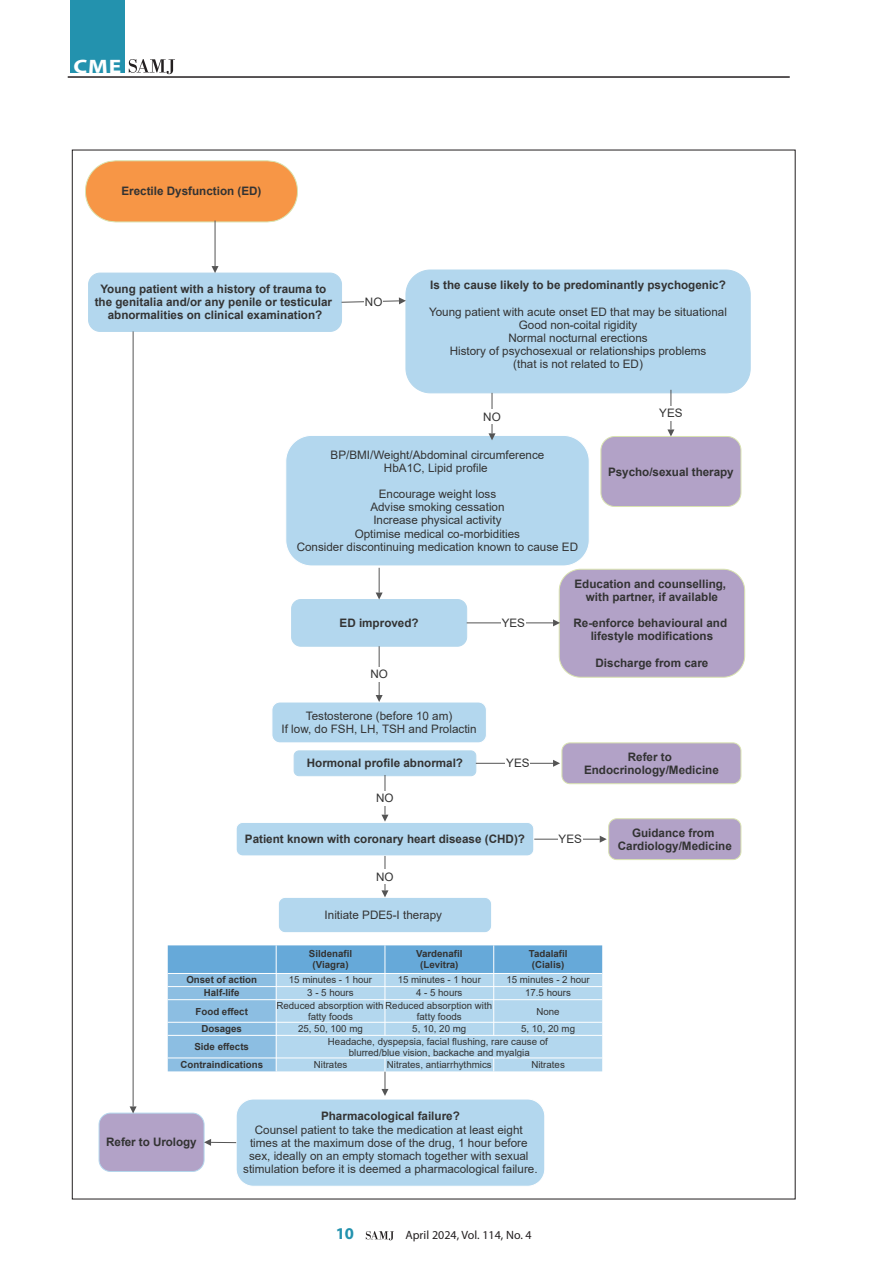
<style>
.page{position:relative;width:893px;height:1263px;background:#fff}
.page>*{position:absolute;margin:0;border:0;box-sizing:border-box;transform-origin:0 0}
.t1{font:700 19.5px "Myriad Pro";color:#fff;scale:1.2 1}
.t2{font:700 16.5px "Myriad Pro";color:#2392ae}
.t3{font:12px "Myriad Pro";color:#231f20}
.t4{font:11.7px/13.2px "Arial";color:#333;text-align:center}
.t5{font:700 11.7px/13.2px "Arial";color:#333;text-align:center}
.t6{font:9.75px/10.9px "Arial";color:#333}
.t7{font:700 9.75px/10.9px "Arial";color:#333;text-align:center}
.s1{font-weight:700}
</style>
<div class="page">
<svg style="left:366px;top:1231px;width:28px;height:9px"></svg>
<hr style="left:68px;top:76px;width:722px;height:2px;background:#231f20">
<svg style="left:129px;top:59px;width:46px;height:15px"></svg>
<div style="left:70px;top:0;width:54px;height:73px;background:#2392ae"></div>
<hr style="left:534px;top:839px;width:66px;height:1px;background:#545454">
<div style="left:558px;top:832px;width:25px;height:14px;background:#fff"></div>
<div style="left:293px;top:750px;width:183px;height:26px;background:#b3d7ee"></div>
<svg style="left:85px;top:160px;width:213px;height:63px;background:#f6a057"></svg>
<hr style="left:215px;top:221px;width:1px;height:45px;background:#545454">
<svg style="left:88px;top:266px;width:663px;height:128px"></svg>
<div style="left:364px;top:294px;width:19px;height:15px;background:#fff"></div>
<hr style="left:492px;top:393px;width:1px;height:40px;background:#545454">
<div style="left:483px;top:409px;width:18px;height:15px;background:#fff"></div>
<hr style="left:671px;top:390px;width:1px;height:39px;background:#545454">
<div style="left:659px;top:406px;width:24px;height:14px;background:#fff"></div>
<hr style="left:379px;top:646px;width:1px;height:49px;background:#545454">
<svg style="left:272px;top:695px;width:214px;height:48px;background:#c0ddf0"></svg>
<div style="left:370px;top:667px;width:19px;height:14px;background:#fff"></div>
<hr style="left:476px;top:763px;width:77px;height:1px;background:#545454">
<svg style="left:553px;top:742px;width:189px;height:42px;background:#b8aac8"></svg>
<div style="left:506px;top:756px;width:24px;height:14px;background:#fff"></div>
<svg style="left:286px;top:429px;width:459px;height:249px"></svg>
<hr style="left:385px;top:775px;width:1px;height:40px;background:#545454">
<svg style="left:236px;top:815px;width:298px;height:42px"></svg>
<div style="left:375px;top:791px;width:19px;height:14px;background:#fff"></div>
<hr style="left:385px;top:856px;width:1px;height:34px;background:#545454">
<svg style="left:279px;top:890px;width:212px;height:43px"></svg>
<div style="left:375px;top:869px;width:19px;height:15px;background:#fff"></div>
<svg style="left:600px;top:818px;width:142px;height:42px;background:#b9abc9"></svg>
<hr style="left:133px;top:331px;width:1px;height:775px;background:#545454">
<svg style="left:98px;top:945px;width:504px;height:241px"></svg>
<h1 class="t1" style="left:74px;top:54px;width:41px">CME</h1>
<p class="t5" style="left:121px;top:185px;width:142px">Erectile Dysfunction (ED)</p>
<p class="t5" style="left:95px;top:283px;width:239px">Young patient with a history of trauma to the genitalia and/or any penile or testicular abnormalities on clinical examination?</p>
<p class="t4" style="left:365px;top:295px;width:19px">NO</p>
<p class="t5" style="left:430px;top:279px;width:297px">Is the cause likely to be predominantly psychogenic?</p>
<p class="t4" style="left:429px;top:305px;width:299px">Young patient with acute onset ED that may be situational Good non-coital rigidity<br>Normal nocturnal erections<br>History of psychosexual or relationships problems<br>(that is not related to ED)</p>
<p class="t4" style="left:483px;top:410px;width:19px">NO</p>
<p class="t4" style="left:659px;top:406px;width:25px">YES</p>
<p class="t4" style="left:331px;top:448px;width:215px">BP/BMI/Weight/Abdominal circumference<br>HbA1C, Lipid profile</p>
<p class="t4" style="left:297px;top:487px;width:283px">Encourage weight loss<br>Advise smoking cessation<br>Increase physical activity<br>Optimise medical co-morbidities<br>Consider discontinuing medication known to cause ED</p>
<p class="t5" style="left:608px;top:465px;width:127px">Psycho/sexual therapy</p>
<p class="t5" style="left:340px;top:616px;width:81px">ED improved?</p>
<p class="t4" style="left:370px;top:667px;width:19px">NO</p>
<p class="t4" style="left:282px;top:709px;width:196px">Testosterone (before 10 am)<br>If low, do FSH, LH, TSH and Prolactin</p>
<p class="t5" style="left:307px;top:757px;width:158px">Hormonal profile abnormal?</p>
<p class="t4" style="left:376px;top:791px;width:19px">NO</p>
<p class="t4" style="left:502px;top:616px;width:25px">YES</p>
<p class="t4" style="left:506px;top:756px;width:25px">YES</p>
<p class="t5" style="left:245px;top:832px;width:282px">Patient known with coronary heart disease (CHD)?</p>
<p class="t4" style="left:376px;top:870px;width:19px">NO</p>
<p class="t5" style="left:574px;top:577px;width:153px">Education and counselling, with partner, if available</p>
<p class="t5" style="left:573px;top:617px;width:155px">Re-enforce behavioural and lifestyle modifications</p>
<p class="t5" style="left:595px;top:656px;width:114px">Discharge from care</p>
<p class="t5" style="left:584px;top:750px;width:136px">Refer to<br>Endocrinology/Medicine</p>
<p class="t4" style="left:559px;top:832px;width:25px">YES</p>
<p class="t5" style="left:618px;top:826px;width:116px">Guidance from<br>Cardiology/Medicine</p>
<p class="t4" style="left:325px;top:908px;width:119px">Initiate PDE5-I therapy</p>
<p class="t7" style="left:309px;top:948px;width:45px">Sildenafil (Viagra)</p>
<p class="t7" style="left:416px;top:948px;width:48px">Vardenafil (Levitra)</p>
<p class="t7" style="left:529px;top:948px;width:40px">Tadalafil (Cialis)</p>
<p class="t7" style="left:186px;top:974px;width:72px">Onset of action</p>
<p class="t6" style="left:289px;top:974px;width:85px">15 minutes - 1 hour</p>
<p class="t6" style="left:398px;top:974px;width:85px">15 minutes - 1 hour</p>
<p class="t6" style="left:506px;top:974px;width:85px">15 minutes - 2 hour</p>
<p class="t7" style="left:204px;top:988px;width:37px">Half-life</p>
<p class="t6" style="left:307px;top:987px;width:48px">3 - 5 hours</p>
<p class="t6" style="left:416px;top:987px;width:48px">4 - 5 hours</p>
<p class="t6" style="left:525px;top:987px;width:47px">17.5 hours</p>
<p class="t7" style="left:196px;top:1006px;width:54px">Food effect</p>
<p class="t6" style="left:308px;top:1000px;width:186px;text-indent:-32px">Reduced absorption with Reduced absorption with fatty foods</p>
<p class="t6" style="left:536px;top:1006px;width:25px">None</p>
<p class="t6" style="left:417px;top:1011px;width:46px">fatty foods</p>
<p class="t7" style="left:201px;top:1024px;width:42px">Dosages</p>
<p class="t6" style="left:298px;top:1023px;width:66px">25, 50, 100 mg</p>
<p class="t6" style="left:412px;top:1023px;width:56px">5, 10, 20 mg</p>
<p class="t6" style="left:521px;top:1023px;width:56px">5, 10, 20 mg</p>
<p class="t7" style="left:194px;top:1041px;width:56px">Side effects</p>
<p class="t6" style="left:328px;top:1036px;width:221px;text-align:center">Headache, dyspepsia, facial flushing, rare cause of blurred/blue vision, backache and myalgia</p>
<p class="t7" style="left:180px;top:1059px;width:84px">Contraindications</p>
<p class="t6" style="left:314px;top:1059px;width:35px">Nitrates</p>
<p class="t6" style="left:387px;top:1059px;width:106px">Nitrates, antiarrhythmics</p>
<p class="t6" style="left:531px;top:1059px;width:35px">Nitrates</p>
<p class="t5" style="left:106px;top:1136px;width:92px">Refer to Urology</p>
<p class="t4" style="left:243px;top:1109px;width:296px"><span class="s1">Pharmacological failure?<br></span>Counsel patient to take the medication at least eight times at the maximum dose of the drug, 1 hour before sex, ideally on an empty stomach together with sexual stimulation before it is deemed a pharmacological failure.</p>
<h2 class="t2" style="left:336px;top:1223px;width:20px">10</h2>
<p class="t3" style="left:405px;top:1228px;width:128px">April 2024, Vol. 114, No. 4</p>
</div>
